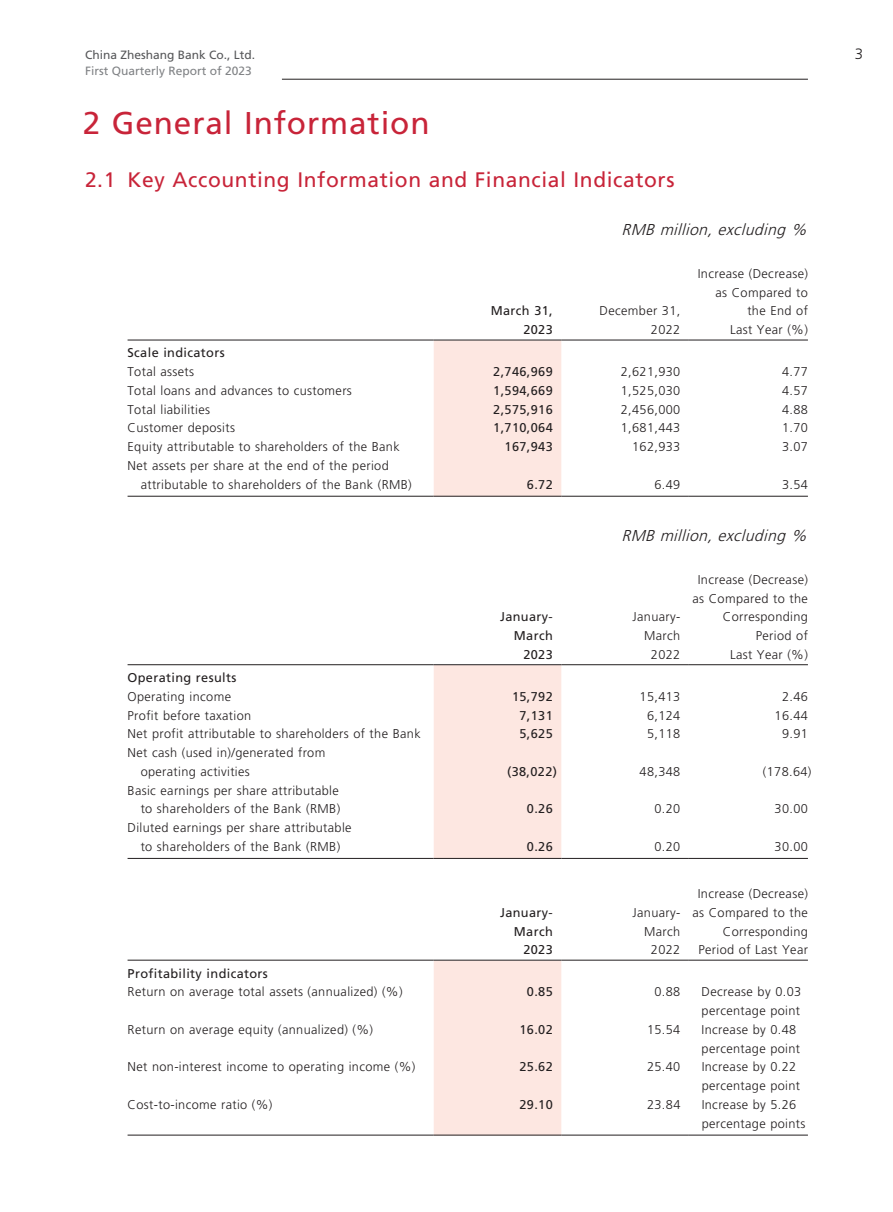
<style>
.page{position:relative;width:893px;height:1212px;background:#fff}
.page>*{position:absolute;margin:0;border:0;box-sizing:border-box;transform-origin:0 0}
.t1{font:31.5px "Frutiger LT Std";letter-spacing:.03em;color:#c82439}
.t2{font:21px "Frutiger LT Std";letter-spacing:.03em;color:#c82439}
.t3{font:italic 300 15.75px "Frutiger LT Std";color:#231f20}
.t4{font:300 15px "Frutiger LT Std";color:#231f20}
.t5{font:300 12.75px/18.8px "Frutiger LT Std";letter-spacing:.03em;color:#231f20;text-align:right}
.t6{font:12.75px/18.8px "Frutiger LT Std";letter-spacing:.03em;color:#231f20;text-align:right}
.t7{font:12px "Frutiger LT Std";color:#808285}
.t8{font:12px "Frutiger LT Std";color:#57585a}
</style>
<div class="page">
<hr style="left:282px;top:79px;width:526px;height:1px;background:#231f20">
<div style="left:434px;top:341px;width:127px;height:155px;background:#fde7e1"></div>
<hr style="left:128px;top:340px;width:306px;height:1px;background:#231f20">
<hr style="left:434px;top:340px;width:127px;height:1px;background:#231f20">
<hr style="left:561px;top:340px;width:128px;height:1px;background:#231f20">
<hr style="left:689px;top:340px;width:119px;height:1px;background:#231f20">
<hr style="left:128px;top:496px;width:306px;height:1px;background:#231f20">
<hr style="left:434px;top:496px;width:127px;height:1px;background:#231f20">
<hr style="left:561px;top:496px;width:128px;height:1px;background:#231f20">
<hr style="left:689px;top:496px;width:119px;height:1px;background:#231f20">
<div style="left:434px;top:665px;width:127px;height:193px;background:#fde7e1"></div>
<hr style="left:128px;top:664px;width:306px;height:1px;background:#231f20">
<hr style="left:434px;top:664px;width:127px;height:1px;background:#231f20">
<hr style="left:561px;top:664px;width:128px;height:1px;background:#231f20">
<hr style="left:689px;top:664px;width:119px;height:1px;background:#231f20">
<hr style="left:128px;top:858px;width:306px;height:1px;background:#231f20">
<hr style="left:434px;top:858px;width:127px;height:1px;background:#231f20">
<hr style="left:561px;top:858px;width:128px;height:1px;background:#231f20">
<hr style="left:689px;top:858px;width:119px;height:1px;background:#231f20">
<div style="left:434px;top:961px;width:127px;height:173px;background:#fde7e1"></div>
<hr style="left:128px;top:960px;width:306px;height:1px;background:#231f20">
<hr style="left:434px;top:960px;width:127px;height:1px;background:#231f20">
<hr style="left:561px;top:960px;width:128px;height:1px;background:#231f20">
<hr style="left:689px;top:960px;width:119px;height:1px;background:#231f20">
<hr style="left:128px;top:1134px;width:306px;height:1px;background:#231f20">
<hr style="left:434px;top:1134px;width:127px;height:1px;background:#231f20">
<hr style="left:561px;top:1134px;width:128px;height:1px;background:#231f20">
<hr style="left:689px;top:1134px;width:119px;height:1px;background:#231f20">
<p class="t8" style="left:85px;top:48px;width:172px">China Zheshang Bank Co., Ltd.</p>
<p class="t7" style="left:85px;top:64px;width:168px">First Quarterly Report of 2023</p>
<h1 class="t1" style="left:83px;top:105px;width:348px">2 General Information</h1>
<h2 class="t2" style="left:85px;top:167px;width:591px">2.1 Key Accounting Information and Financial Indicators</h2>
<p class="t3" style="left:622px;top:220px;width:191px">RMB million,excluding %</p>
<p class="t6" style="left:491px;top:302px;width:64px">March 31,<br>2023</p>
<p class="t5" style="left:600px;top:302px;width:82px">December 31,<br>2022</p>
<p class="t5" style="left:698px;top:264px;width:112px">Increase (Decrease) as Compared to the End of<br>Last Year (%)</p>
<p class="t6" style="left:128px;top:344px;width:99px">Scale indicators</p>
<p class="t5" style="left:128px;top:363px;width:68px">Total assets</p>
<p class="t6" style="left:493px;top:362px;width:61px">2,746,969</p>
<p class="t5" style="left:621px;top:363px;width:61px">2,621,930</p>
<p class="t5" style="left:782px;top:363px;width:27px">4.77</p>
<p class="t5" style="left:128px;top:381px;width:226px">Total loans and advances to customers</p>
<p class="t6" style="left:493px;top:381px;width:61px">1,594,669</p>
<p class="t5" style="left:621px;top:381px;width:61px">1,525,030</p>
<p class="t5" style="left:782px;top:381px;width:27px">4.57</p>
<p class="t5" style="left:128px;top:400px;width:84px">Total liabilities</p>
<p class="t6" style="left:493px;top:400px;width:61px">2,575,916</p>
<p class="t5" style="left:621px;top:400px;width:61px">2,456,000</p>
<p class="t5" style="left:782px;top:400px;width:27px">4.88</p>
<p class="t5" style="left:128px;top:419px;width:109px">Customer deposits</p>
<p class="t6" style="left:493px;top:419px;width:61px">1,710,064</p>
<p class="t5" style="left:621px;top:419px;width:61px">1,681,443</p>
<p class="t5" style="left:782px;top:419px;width:27px">1.70</p>
<p class="t5" style="left:128px;top:438px;width:274px">Equity attributable to shareholders of the Bank</p>
<p class="t6" style="left:505px;top:437px;width:50px">167,943</p>
<p class="t5" style="left:632px;top:438px;width:50px">162,933</p>
<p class="t5" style="left:782px;top:438px;width:27px">3.07</p>
<p class="t5" style="left:141px;top:456px;width:273px;text-align:left;text-indent:-13px">Net assets per share at the end of the period attributable to shareholders of the Bank (RMB)</p>
<p class="t6" style="left:527px;top:475px;width:27px">6.72</p>
<p class="t5" style="left:654px;top:475px;width:27px">6.49</p>
<p class="t5" style="left:782px;top:475px;width:27px">3.54</p>
<p class="t3" style="left:622px;top:526px;width:191px">RMB million,excluding %</p>
<p class="t6" style="left:500px;top:607px;width:54px">January-<br>March<br>2023</p>
<p class="t5" style="left:633px;top:608px;width:49px">January-<br>March<br>2022</p>
<p class="t5" style="left:692px;top:570px;width:117px">Increase (Decrease) as Compared to the<br>Corresponding<br>Period of<br>Last Year (%)</p>
<p class="t6" style="left:128px;top:668px;width:110px">Operating results</p>
<p class="t5" style="left:128px;top:687px;width:105px">Operating income</p>
<p class="t6" style="left:512px;top:687px;width:42px">15,792</p>
<p class="t5" style="left:640px;top:687px;width:42px">15,413</p>
<p class="t5" style="left:782px;top:687px;width:27px">2.46</p>
<p class="t5" style="left:128px;top:706px;width:125px">Profit before taxation</p>
<p class="t6" style="left:519px;top:706px;width:35px">7,131</p>
<p class="t5" style="left:647px;top:706px;width:35px">6,124</p>
<p class="t5" style="left:775px;top:706px;width:35px">16.44</p>
<p class="t5" style="left:128px;top:725px;width:295px">Net profit attributable to shareholders of the Bank</p>
<p class="t6" style="left:519px;top:725px;width:35px">5,625</p>
<p class="t5" style="left:647px;top:725px;width:35px">5,118</p>
<p class="t5" style="left:782px;top:725px;width:27px">9.91</p>
<p class="t5" style="left:141px;top:743px;width:186px;text-align:left;text-indent:-13px">Net cash (used in)/generated from operating activities</p>
<p class="t6" style="left:507px;top:762px;width:51px">(38,022)</p>
<p class="t5" style="left:640px;top:762px;width:42px">48,348</p>
<p class="t5" style="left:763px;top:762px;width:50px">(178.64)</p>
<p class="t5" style="left:128px;top:781px;width:214px">Basic earnings per share attributable to shareholders of the Bank (RMB)</p>
<p class="t5" style="left:128px;top:818px;width:225px;text-align:center">Diluted earnings per share attributable to shareholders of the Bank (RMB)</p>
<p class="t6" style="left:527px;top:800px;width:27px">0.26</p>
<p class="t5" style="left:654px;top:800px;width:27px">0.20</p>
<p class="t5" style="left:775px;top:800px;width:35px">30.00</p>
<p class="t6" style="left:527px;top:837px;width:27px">0.26</p>
<p class="t5" style="left:654px;top:837px;width:27px">0.20</p>
<p class="t5" style="left:775px;top:837px;width:35px">30.00</p>
<p class="t6" style="left:500px;top:903px;width:54px">January-<br>March<br>2023</p>
<p class="t5" style="left:632px;top:903px;width:49px">January-<br>March<br>2022</p>
<p class="t5" style="left:692px;top:884px;width:117px">Increase (Decrease) as Compared to the<br>Corresponding<br>Period of Last Year</p>
<p class="t6" style="left:128px;top:964px;width:142px">Profitability indicators</p>
<p class="t5" style="left:128px;top:983px;width:277px">Return on average total assets (annualized) (%)</p>
<p class="t6" style="left:527px;top:982px;width:27px">0.85</p>
<p class="t5" style="left:654px;top:983px;width:27px">0.88</p>
<p class="t5" style="left:702px;top:983px;width:101px;text-align:left">Decrease by 0.03 percentage point</p>
<p class="t5" style="left:128px;top:1020px;width:247px">Return on average equity (annualized) (%)</p>
<p class="t6" style="left:519px;top:1020px;width:35px">16.02</p>
<p class="t5" style="left:647px;top:1020px;width:35px">15.54</p>
<p class="t5" style="left:702px;top:1020px;width:100px;text-align:left">Increase by 0.48 percentage point</p>
<p class="t5" style="left:128px;top:1058px;width:289px">Net non-interest income to operating income (%)</p>
<p class="t6" style="left:519px;top:1057px;width:35px">25.62</p>
<p class="t5" style="left:647px;top:1058px;width:35px">25.40</p>
<p class="t5" style="left:702px;top:1058px;width:100px;text-align:left">Increase by 0.22 percentage point</p>
<p class="t5" style="left:128px;top:1095px;width:146px">Cost-to-income ratio (%)</p>
<p class="t6" style="left:519px;top:1095px;width:35px">29.10</p>
<p class="t5" style="left:647px;top:1095px;width:35px">23.84</p>
<p class="t5" style="left:702px;top:1095px;width:105px;text-align:left">Increase by 5.26 percentage points</p>
<p class="t4" style="left:855px;top:46px;width:10px">3</p>
</div>
